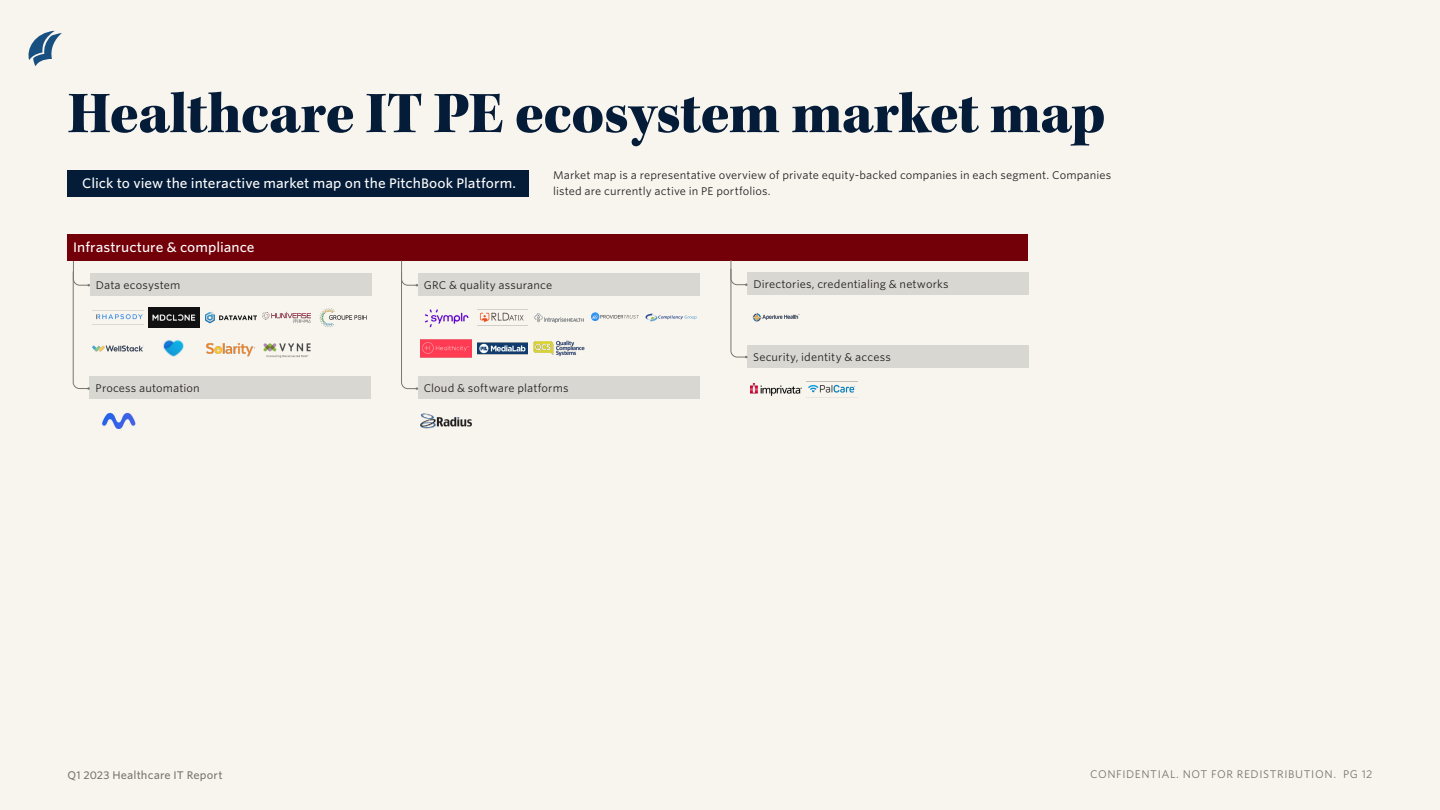
<style>
.page{position:relative;width:1440px;height:810px;background:#f8f5ef}
.page>*{position:absolute;margin:0;border:0;box-sizing:border-box;transform-origin:0 0}
.ETR_H1{font:60px "Kepler Std Black Subh";letter-spacing:-.01em;color:#051c38}
.t1{font:500 13.12px "Whitney S Sm";color:#fff}
.t2{font:10.62px "Whitney S Sm";letter-spacing:.01em;color:#231f20}
.t3{font:10.62px "Whitney S Sm";letter-spacing:.055em;color:#78766f}
.t4{font:500 10.62px "Whitney S Sm";letter-spacing:.015em;color:#78766f}
</style>
<div class="page">
<svg style="left:28px;top:31px;width:34px;height:35px"></svg>
<div style="left:68px;top:170px;width:461px;height:27px;background:#051c38"></div>
<div style="left:90px;top:273px;width:281px;height:23px;background:#d9d7d1"></div>
<img style="left:93px;top:310px;width:51px;height:15px">
<img style="left:149px;top:308px;width:51px;height:19px">
<img style="left:205px;top:311px;width:51px;height:13px">
<img style="left:263px;top:311px;width:48px;height:13px">
<img style="left:319px;top:308px;width:48px;height:19px">
<img style="left:93px;top:345px;width:51px;height:7px">
<img style="left:163px;top:340px;width:21px;height:17px">
<img style="left:206px;top:343px;width:50px;height:14px">
<img style="left:263px;top:343px;width:48px;height:15px">
<div style="left:68px;top:234px;width:960px;height:27px;background:#730008"></div>
<div style="left:418px;top:273px;width:281px;height:23px;background:#d9d7d1"></div>
<img style="left:425px;top:309px;width:44px;height:18px">
<img style="left:477px;top:309px;width:51px;height:17px">
<img style="left:534px;top:313px;width:50px;height:10px">
<img style="left:591px;top:312px;width:48px;height:9px">
<img style="left:646px;top:313px;width:51px;height:9px">
<img style="left:421px;top:339px;width:51px;height:19px">
<img style="left:477px;top:342px;width:51px;height:13px">
<img style="left:533px;top:340px;width:51px;height:17px">
<div style="left:748px;top:273px;width:281px;height:22px;background:#d9d7d1"></div>
<img style="left:752px;top:312px;width:48px;height:10px">
<div style="left:747px;top:345px;width:282px;height:23px;background:#d9d7d1"></div>
<img style="left:750px;top:383px;width:51px;height:13px">
<img style="left:806px;top:381px;width:51px;height:17px">
<svg style="left:730px;top:260px;width:18px;height:98px"></svg>
<div style="left:418px;top:377px;width:281px;height:22px;background:#d9d7d1"></div>
<img style="left:421px;top:413px;width:51px;height:16px">
<svg style="left:401px;top:260px;width:17px;height:130px"></svg>
<div style="left:90px;top:377px;width:281px;height:22px;background:#d9d7d1"></div>
<img style="left:102px;top:412px;width:34px;height:17px">
<svg style="left:73px;top:261px;width:17px;height:129px"></svg>
<p class="ETR_H1" style="left:68px;top:79px;width:1040px">Healthcare IT PE ecosystem market map</p>
<p class="t2" style="left:553px;top:168px;width:560px">Market map is a representative overview of private equity-backed companies in each segment. Companies</p>
<p class="t2" style="left:553px;top:184px;width:219px">listed are currently active in PE portfolios.</p>
<p class="t1" style="left:82px;top:174px;width:435px">Click to view the interactive market map on the PitchBook Platform.</p>
<p class="t1" style="left:73px;top:239px;width:183px">Infrastructure &amp; compliance</p>
<p class="t2" style="left:96px;top:277px;width:86px">Data ecosystem</p>
<p class="t2" style="left:424px;top:277px;width:130px">GRC &amp; quality assurance</p>
<p class="t2" style="left:753px;top:277px;width:197px">Directories, credentialing &amp; networks</p>
<p class="t2" style="left:753px;top:349px;width:139px">Security, identity &amp; access</p>
<p class="t2" style="left:96px;top:381px;width:106px">Process automation</p>
<p class="t2" style="left:424px;top:381px;width:146px">Cloud &amp; software platforms</p>
<p class="t4" style="left:68px;top:767px;width:157px">Q1 2023 Healthcare IT Report</p>
<p class="t3" style="left:1090px;top:767px;width:284px">CONFIDENTIAL. NOT FOR REDISTRIBUTION. PG 12</p>
</div>
